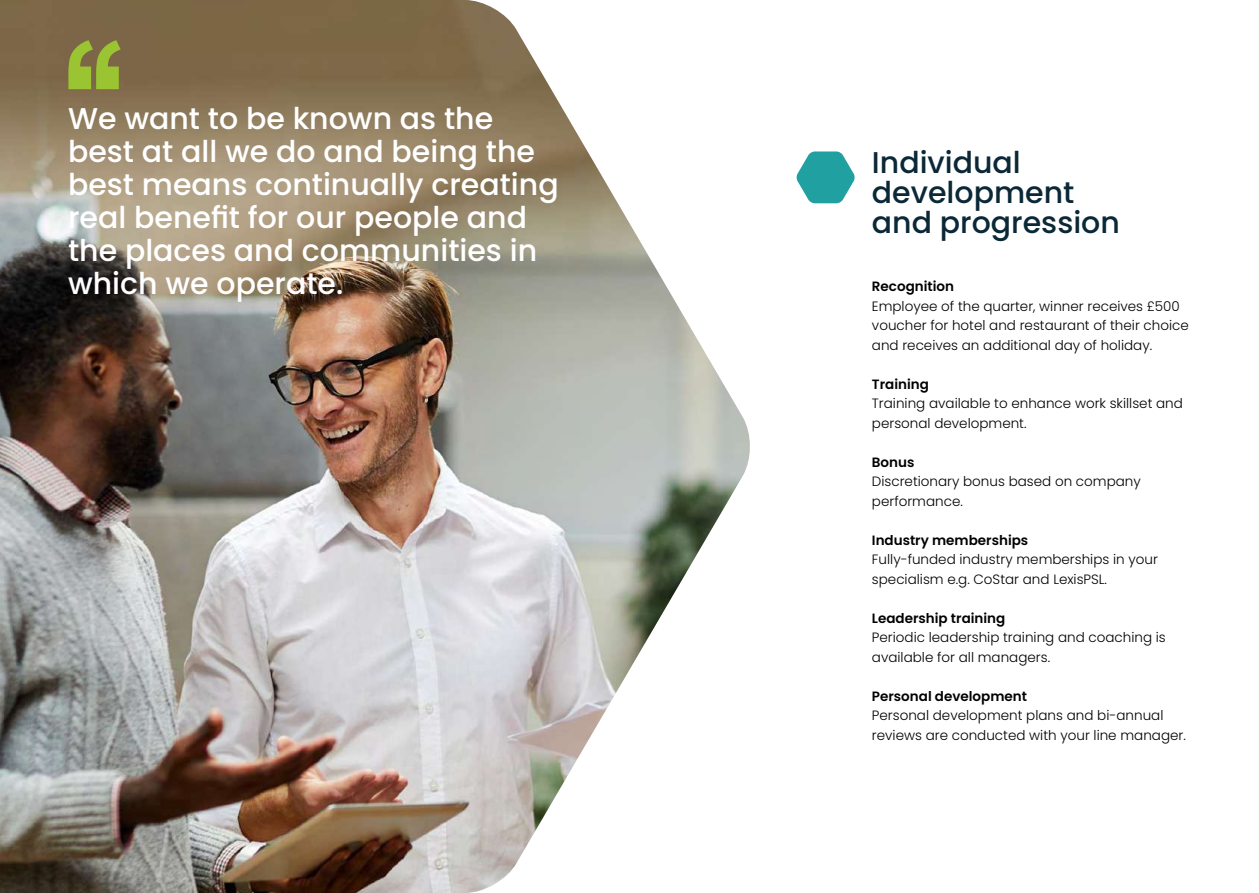
<style>
.page{position:relative;width:1259px;height:893px;background:#fff}
.page>*{position:absolute;margin:0;border:0;box-sizing:border-box;transform-origin:0 0}
.t1{font:500 30px/33px "Poppins";color:#fff}
.t2{font:500 30px/30px "Poppins";color:#0b2837}
.t3{font:300 13.5px/19.5px "Poppins";color:#000}
.t4{font:600 13.5px "Poppins";color:#000}
</style>
<div class="page">
<img style="left:0;top:0;width:750px;height:893px">
<svg style="left:796px;top:151px;width:59px;height:52px"></svg>
<svg style="left:68px;top:40px;width:53px;height:49px;background:#8fa139"></svg>
<h1 class="t1" style="left:68px;top:102px;width:492px">We want to be known as the best at all we do and being the best means continually creating real benefit for our people and the places and communities in which we operate.</h1>
<h1 class="t2" style="left:872px;top:148px;width:249px">Individual development and progression</h1>
<p class="t4" style="left:872px;top:279px;width:84px">Recognition</p>
<p class="t3" style="left:872px;top:296px;width:318px">Employee of the quarter, winner receives £500 voucher for hotel and restaurant of their choice and receives an additional day of holiday.</p>
<p class="t4" style="left:872px;top:378px;width:58px">Training</p>
<p class="t3" style="left:872px;top:394px;width:312px">Training available to enhance work skillset and personal development.</p>
<p class="t4" style="left:872px;top:454px;width:44px">Bonus</p>
<p class="t3" style="left:872px;top:473px;width:270px">Discretionary bonus based on company performance.</p>
<p class="t4" style="left:872px;top:532px;width:158px">Industry memberships</p>
<p class="t3" style="left:872px;top:550px;width:287px">Fully-funded industry memberships in your specialism e.g. CoStar and LexisPSL.</p>
<p class="t4" style="left:872px;top:610px;width:135px">Leadership training</p>
<p class="t3" style="left:872px;top:628px;width:295px">Periodic leadership training and coaching is available for all managers.</p>
<p class="t4" style="left:872px;top:688px;width:157px">Personal development</p>
<p class="t3" style="left:872px;top:706px;width:315px">Personal development plans and bi-annual reviews are conducted with your line manager.</p>
</div>
